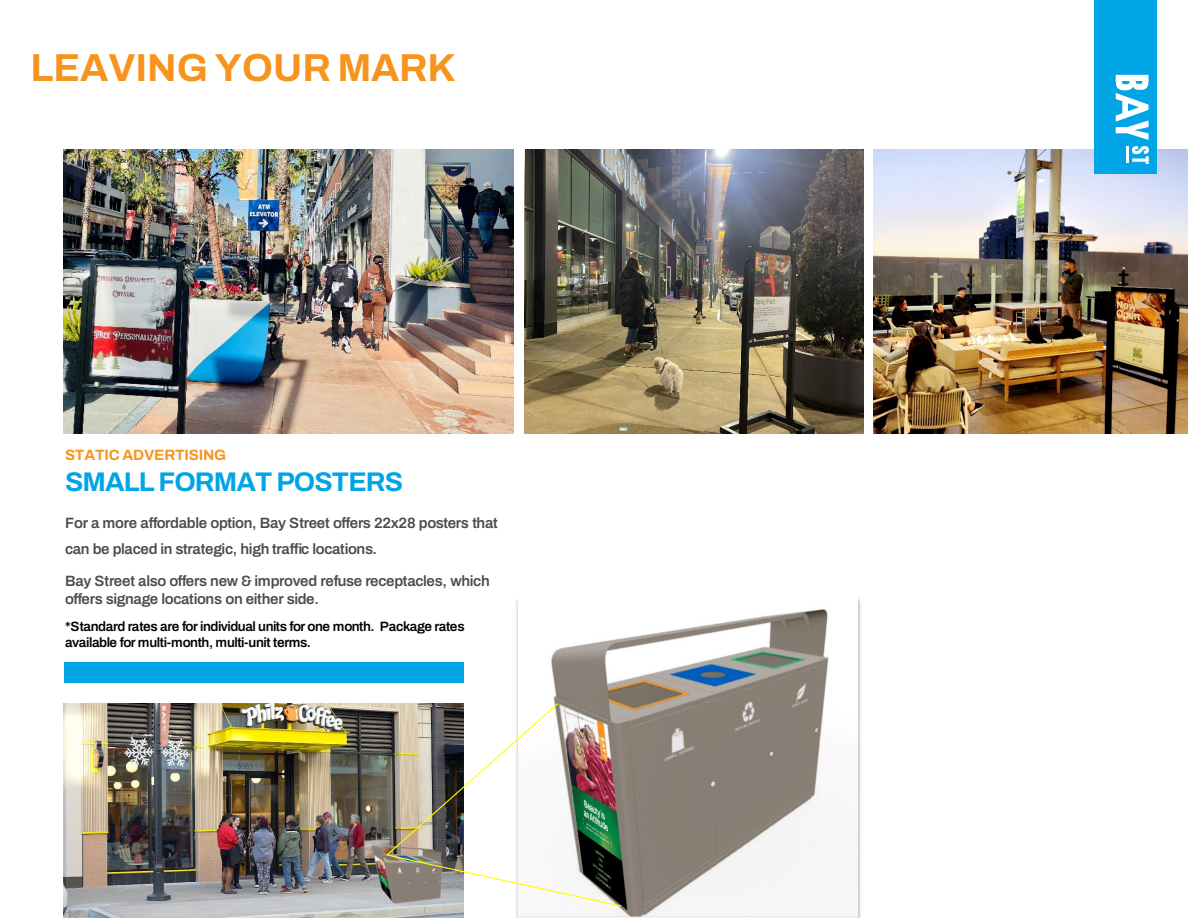
<style>
.page{position:relative;width:1188px;height:918px;background:#fff}
.page>*{position:absolute;margin:0;border:0;box-sizing:border-box;transform-origin:0 0}
.t1{font:700 39px "Archivo";color:#f7941d}
.t2{font:700 27px "Archivo";letter-spacing:-.035em;color:#00a5e5}
.t3{font:600 15px/26.7px "Archivo";letter-spacing:-.025em;color:#4b4c4d}
.t4{font:700 15px "Archivo";letter-spacing:-.015em;color:#f7941d}
.t5{font:600 13.5px/16.2px "Archivo";letter-spacing:-.035em;color:#000}
</style>
<div class="page">
<img style="left:873px;top:150px;width:315px;height:283px">
<img style="left:64px;top:703px;width:399px;height:215px">
<img style="left:524px;top:150px;width:340px;height:284px">
<img style="left:64px;top:150px;width:449px;height:284px">
<div style="left:64px;top:663px;width:399px;height:20px;background:#00a5e5"></div>
<div style="left:1094px;top:0;width:63px;height:174px;background:#00a5e5"></div>
<img style="left:1132px;top:147px;width:17px;height:16px">
<hr style="left:1126px;top:147px;width:3px;height:16px;background:#fff">
<svg style="left:1116px;top:75px;width:33px;height:65px"></svg>
<img style="left:518px;top:598px;width:340px;height:320px">
<img style="left:385px;top:702px;width:237px;height:205px">
<h2 class="t1" style="left:30px;top:38px;width:427px">LEAVING YOUR MARK</h2>
<p class="t4" style="left:65px;top:444px;width:163px">STATIC ADVERTISING</p>
<p class="t2" style="left:65px;top:462px;width:340px">SMALL FORMAT POSTERS</p>
<p class="t3" style="left:65px;top:509px;width:434px">For a more affordable option, Bay Street offers 22x28 posters that can be placed in strategic, high traffic locations.</p>
<p class="t3" style="left:65px;top:572px;width:426px;line-height:18px">Bay Street also offers new &amp; improved refuse receptacles, which offers signage locations on either side.</p>
<p class="t5" style="left:65px;top:618px;width:401px">*Standard rates are for individual units for one month. Package rates available for multi-month, multi-unit terms.</p>
</div>
